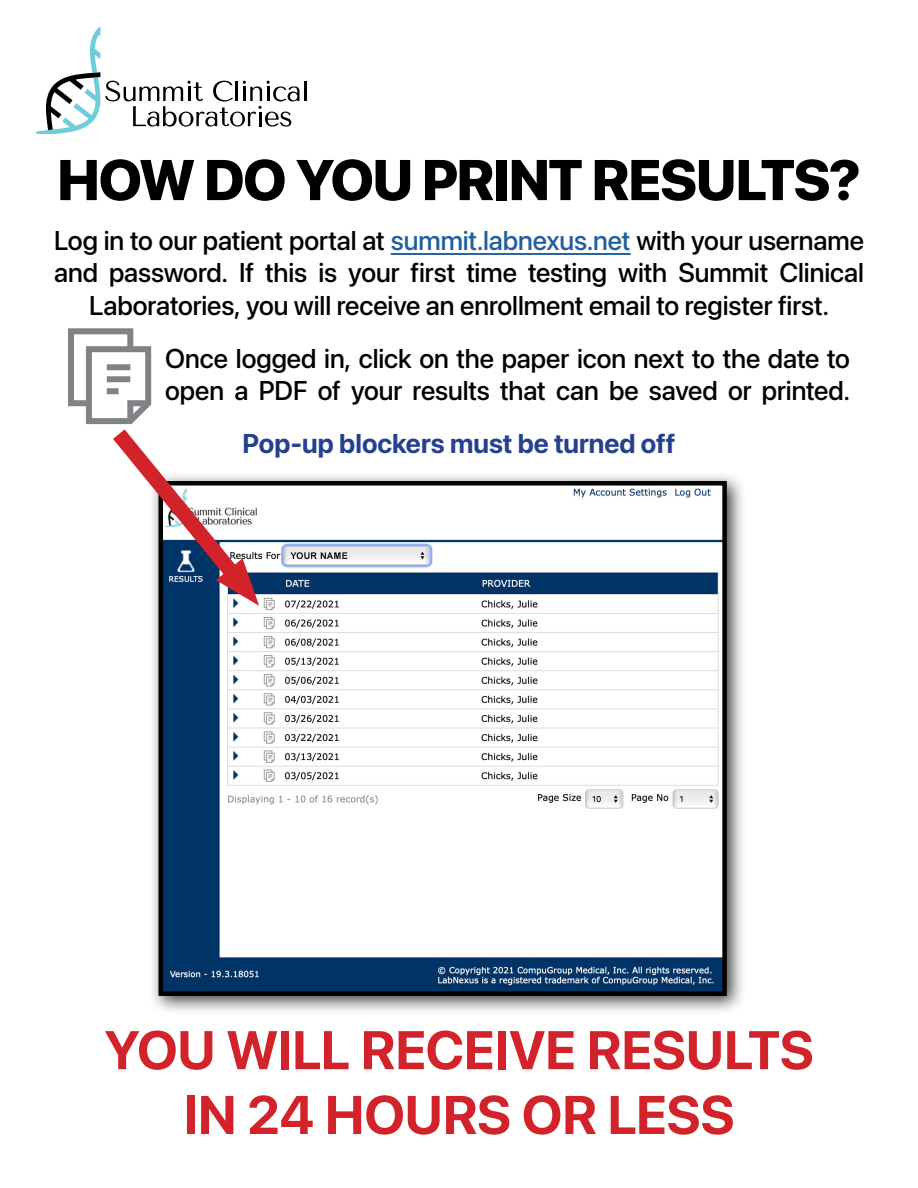
<style>
.page{position:relative;width:918px;height:1188px;background:#fff}
.page>*{position:absolute;margin:0;border:0;box-sizing:border-box;transform-origin:0 0}
.t1{font:800 57px "SF Pro Display";letter-spacing:-.025em;color:#000}
.t2{font:700 54px/64.8px "SF Pro Display";letter-spacing:-.005em;color:#d2232a;text-align:center}
.t3{font:500 27px/32.4px "SF Pro Display";letter-spacing:-.005em;color:#000;text-align:center}
.t4{font:700 27px "SF Pro Display";color:#25408f}
.s1{color:#215e9e}
</style>
<div class="page">
<div style="left:148px;top:471px;width:599px;height:545px;background:#000;opacity:.75"></div>
<img style="left:164px;top:486px;width:558px;height:505px">
<div style="left:159px;top:481px;width:568px;height:515px;border:4px solid #000"></div>
<hr style="left:304px;top:81px;width:2px;height:20px;background:#000">
<svg style="left:36px;top:26px;width:264px;height:108px"></svg>
<hr style="left:391px;top:253px;width:240px;height:2px;background:#215e9e">
<div style="left:68px;top:328px;width:65px;height:78px;border:6px solid #808285"></div>
<svg style="left:83px;top:343px;width:180px;height:263px"></svg>
<h1 class="t1" style="left:57px;top:147px;width:805px">HOW DO YOU PRINT RESULTS?</h1>
<p class="t3" style="left:54px;top:225px;width:812px">Log in to our patient portal at <span class="s1">summit.labnexus.net</span> with your username and password. If this is your first time testing with Summit Clinical<br>Laboratories, you will receive an enrollment email to register first.</p>
<p class="t3" style="left:165px;top:342px;width:686px;text-align:left">Once logged in, click on the paper icon next to the date to open a PDF of your results that can be saved or printed.</p>
<p class="t4" style="left:242px;top:428px;width:435px">Pop-up blockers must be turned off</p>
<h2 class="t2" style="left:104px;top:1018px;width:711px">YOU WILL RECEIVE RESULTS<br>IN 24 HOURS OR LESS</h2>
</div>
